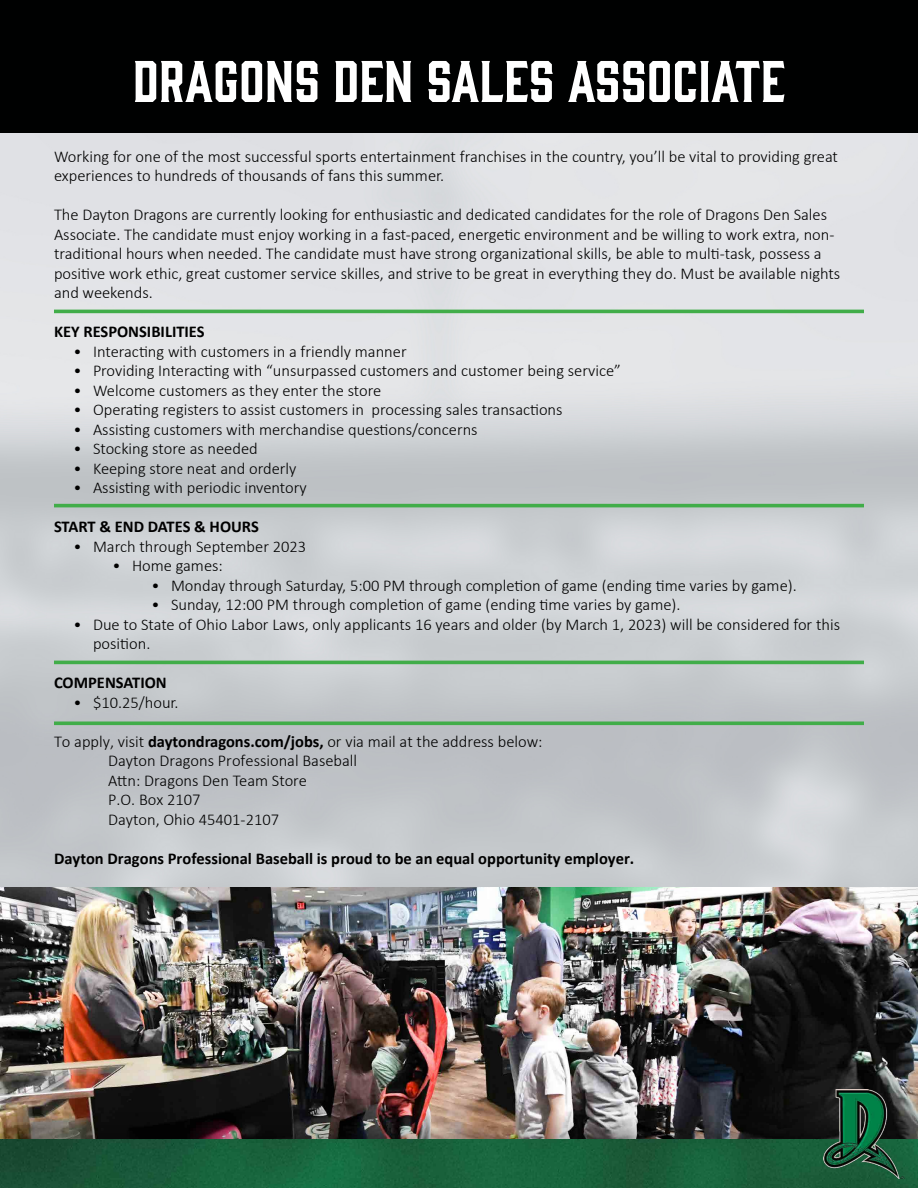
<style>
.page{position:relative;width:918px;height:1188px;background:#fff}
.page>*{position:absolute;margin:0;border:0;box-sizing:border-box;transform-origin:0 0}
.t1{font:54px "Gin";color:#fff}
.t2{font:300 16.5px/19.5px "Calibri";color:#000}
.t3{font:700 16.5px "Calibri";color:#000}
.s1{font-weight:700}
</style>
<div class="page">
<img style="left:0;top:132px;width:918px;height:755px">
<img style="left:0;top:887px;width:918px;height:222px">
<div style="left:0;top:1109px;width:918px;height:79px;background:#000;opacity:.48"></div>
<img style="left:0;top:1139px;width:918px;height:49px">
<div style="left:0;top:0;width:918px;height:132px;background:#000101"></div>
<img style="left:823px;top:1089px;width:82px;height:90px">
<hr style="left:54px;top:310px;width:810px;height:3px;background:#41ad49">
<hr style="left:54px;top:504px;width:810px;height:3px;background:#41ad49">
<hr style="left:54px;top:661px;width:810px;height:3px;background:#41ad49">
<hr style="left:54px;top:722px;width:810px;height:3px;background:#41ad49">
<h1 class="t1" style="left:133px;top:44px;width:654px">DRAGONS DEN SALES ASSOCIATE</h1>
<p class="t2" style="left:54px;top:146px;width:786px">Working for one of the most successful sports entertainment franchises in the country, you’ll be vital to providing great experiences to hundreds of thousands of fans this summer.</p>
<p class="t2" style="left:54px;top:205px;width:788px">The Dayton Dragons are currently looking for enthusiastic and dedicated candidates for the role of Dragons Den Sales Associate. The candidate must enjoy working in a fast-paced, energetic environment and be willing to work extra, non&shy;traditional hours when needed. The candidate must have strong organizational skills, be able to multi-task, possess a positive work ethic, great customer service skilles, and strive to be great in everything they do. Must be available nights and weekends.</p>
<p class="t3" style="left:54px;top:320px;width:152px">KEY RESPONSIBILITIES</p>
<p class="t2" style="left:74px;top:341px;width:335px">• Interacting with customers in a friendly manner</p>
<p class="t2" style="left:74px;top:361px;width:549px">• Providing Interacting with “unsurpassed customers and customer being service”</p>
<p class="t2" style="left:74px;top:380px;width:309px">• Welcome customers as they enter the store</p>
<p class="t2" style="left:74px;top:400px;width:491px">• Operating registers to assist customers in processing sales transactions</p>
<p class="t2" style="left:74px;top:419px;width:406px">• Assisting customers with merchandise questions/concerns</p>
<p class="t2" style="left:74px;top:439px;width:186px">• Stocking store as needed</p>
<p class="t2" style="left:74px;top:458px;width:224px">• Keeping store neat and orderly</p>
<p class="t2" style="left:74px;top:478px;width:235px">• Assisting with periodic inventory</p>
<p class="t3" style="left:54px;top:515px;width:206px">START &amp; END DATES &amp; HOURS</p>
<p class="t2" style="left:74px;top:536px;width:234px">• March through September 2023</p>
<p class="t2" style="left:113px;top:556px;width:112px">• Home games:</p>
<p class="t2" style="left:152px;top:575px;width:647px">• Monday through Saturday, 5:00 PM through completion of game (ending time varies by game).</p>
<p class="t2" style="left:152px;top:595px;width:531px">• Sunday, 12:00 PM through completion of game (ending time varies by game).</p>
<p class="t2" style="left:93px;top:614px;width:749px;text-indent:-20px">• Due to State of Ohio Labor Laws, only applicants 16 years and older (by March 1, 2023) will be considered for this position.</p>
<p class="t3" style="left:54px;top:671px;width:114px">COMPENSATION</p>
<p class="t2" style="left:74px;top:692px;width:107px">• $10.25/hour.</p>
<p class="t2" style="left:108px;top:731px;width:436px;text-indent:-54px">To apply, visit <span class="s1">daytondragons.com/jobs,</span> or via mail at the address below:<br>Dayton Dragons Professional Baseball<br>Attn: Dragons Den Team Store<br>P.O. Box 2107<br>Dayton, Ohio 45401-2107</p>
<p class="t3" style="left:54px;top:847px;width:582px">Dayton Dragons Professional Baseball is proud to be an equal opportunity employer.</p>
</div>
